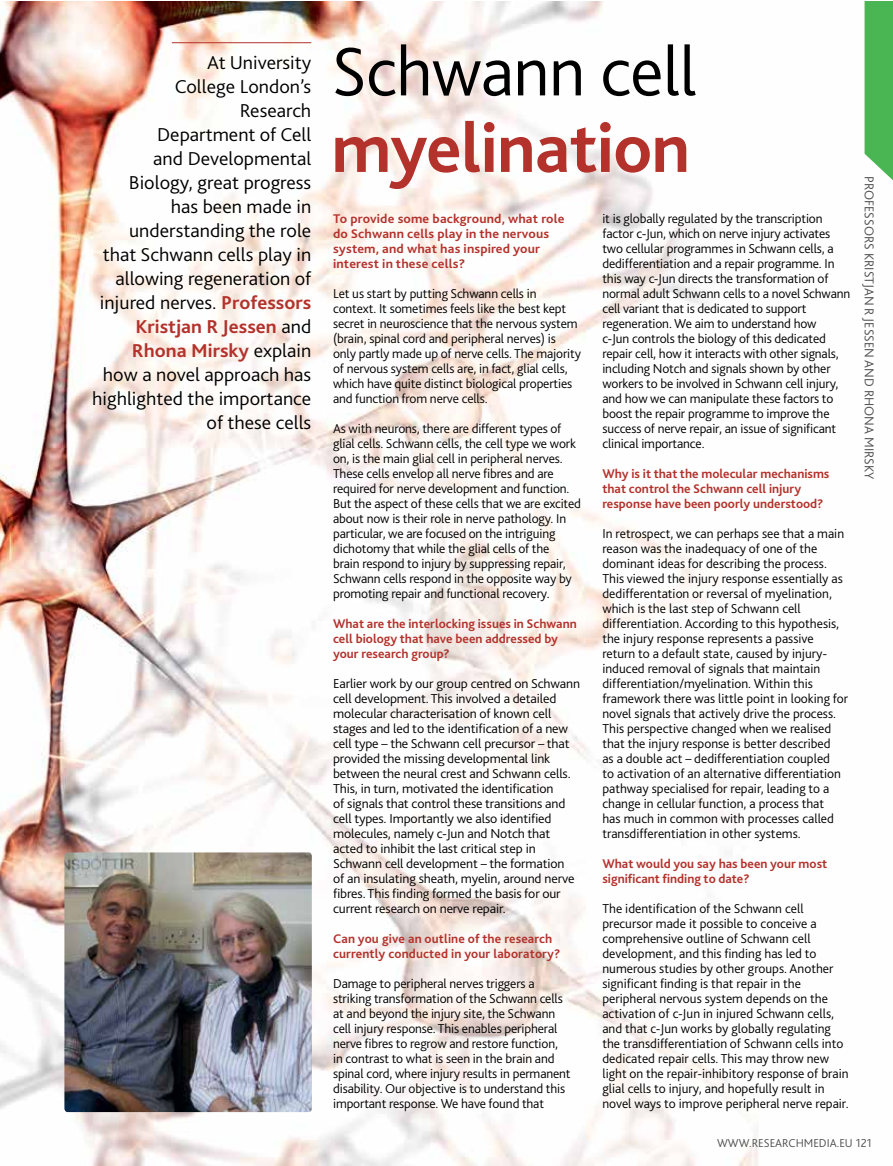
<style>
.page{position:relative;width:893px;height:1166px;background:#fff}
.page>*{position:absolute;margin:0;border:0;box-sizing:border-box;transform-origin:0 0}
.t1{font:300 72px "Bliss 2";letter-spacing:-.01em;color:#000}
.t2{font:700 72px "Bliss 2";letter-spacing:-.01em;color:#b3322b}
.t3{font:300 19.5px/24px "Bliss 2";color:#000;text-align:right;scale:1.04 1}
.t4{font:300 13.5px/15px "Bliss 2";letter-spacing:-.01em;color:#000}
.t5{font:300 13.5px "Bliss 2";color:#4d4d4f}
.t6{font:700 13.2px/15px "Bliss 2";color:#b3322b}
.t7{font:700 13.2px/15px "Bliss 2";color:#b3322b;scale:1.04 1}
.t8{font:300 12px "Bliss 2";color:#4d4d4f}
.s1{font-weight:700;color:#b3322b}
</style>
<div class="page">
<img style="left:0;top:1px;width:758px;height:1164px">
<img style="left:64px;top:852px;width:248px;height:259px">
<hr style="left:172px;top:42px;width:139px;height:1px;background:#b3322b">
<svg style="left:864px;top:1px;width:28px;height:179px;background:#5abc63"></svg>
<p class="t3" style="left:92px;top:50px;width:212px">At University<br>College London’s<br>Research<br>Department of Cell<br>and Developmental<br>Biology, great progress<br>has been made in understanding the role that Schwann cells play in allowing regeneration of injured nerves. <span class="s1">Professors<br>Kristjan R Jessen</span> and<br><span class="s1">Rhona Mirsky</span> explain<br>how a novel approach has highlighted the importance of these cells</p>
<h1 class="t1" style="left:331px;top:27px;width:367px">Schwann cell</h1>
<h1 class="t2" style="left:331px;top:103px;width:360px">myelination</h1>
<p class="t7" style="left:333px;top:210px;width:224px">To provide some background, what role do Schwann cells play in the nervous system, and what has inspired your interest in these cells?</p>
<p class="t4" style="left:333px;top:285px;width:249px">Let us start by putting Schwann cells in context. It sometimes feels like the best kept secret in neuroscience that the nervous system (brain, spinal cord and peripheral nerves) is only partly made up of nerve cells. The majority of nervous system cells are, in fact, glial cells, which have quite distinct biological properties and function from nerve cells.</p>
<p class="t4" style="left:333px;top:420px;width:250px">As with neurons, there are different types of glial cells. Schwann cells, the cell type we work on, is the main glial cell in peripheral nerves.<br>These cells envelop all nerve fibres and are required for nerve development and function.<br>But the aspect of these cells that we are excited about now is their role in nerve pathology. In particular, we are focused on the intriguing dichotomy that while the glial cells of the<br>brain respond to injury by suppressing repair, Schwann cells respond in the opposite way by promoting repair and functional recovery.</p>
<p class="t6" style="left:333px;top:615px;width:245px">What are the interlocking issues in Schwann cell biology that have been addressed by your research group?</p>
<p class="t4" style="left:333px;top:675px;width:248px">Earlier work by our group centred on Schwann cell development. This involved a detailed molecular characterisation of known cell stages and led to the identification of a new cell type – the Schwann cell precursor – that provided the missing developmental link between the neural crest and Schwann cells.<br>This, in turn, motivated the identification<br>of signals that control these transitions and cell types. Importantly we also identified molecules, namely c-Jun and Notch that acted to inhibit the last critical step in Schwann cell development – the formation<br>of an insulating sheath, myelin, around nerve fibres. This finding formed the basis for our current research on nerve repair.</p>
<p class="t6" style="left:333px;top:930px;width:229px">Can you give an outline of the research currently conducted in your laboratory?</p>
<p class="t4" style="left:333px;top:975px;width:239px">Damage to peripheral nerves triggers a striking transformation of the Schwann cells at and beyond the injury site, the Schwann cell injury response. This enables peripheral nerve fibres to regrow and restore function, in contrast to what is seen in the brain and spinal cord, where injury results in permanent disability. Our objective is to understand this important response. We have found that</p>
<p class="t4" style="left:602px;top:210px;width:250px">it is globally regulated by the transcription factor c-Jun, which on nerve injury activates two cellular programmes in Schwann cells, a dedifferentiation and a repair programme. In this way c-Jun directs the transformation of normal adult Schwann cells to a novel Schwann cell variant that is dedicated to support regeneration. We aim to understand how<br>c-Jun controls the biology of this dedicated repair cell, how it interacts with other signals, including Notch and signals shown by other workers to be involved in Schwann cell injury, and how we can manipulate these factors to boost the repair programme to improve the success of nerve repair, an issue of significant clinical importance.</p>
<p class="t6" style="left:602px;top:465px;width:229px">Why is it that the molecular mechanisms that control the Schwann cell injury response have been poorly understood?</p>
<p class="t4" style="left:602px;top:525px;width:247px">In retrospect, we can perhaps see that a main reason was the inadequacy of one of the dominant ideas for describing the process.<br>This viewed the injury response essentially as dedifferentation or reversal of myelination, which is the last step of Schwann cell differentiation. According to this hypothesis, the injury response represents a passive return to a default state, caused by injury&shy;induced removal of signals that maintain differentiation/myelination. Within this framework there was little point in looking for novel signals that actively drive the process.<br>This perspective changed when we realised that the injury response is better described<br>as a double act – dedifferentiation coupled<br>to activation of an alternative differentiation pathway specialised for repair, leading to a change in cellular function, a process that<br>has much in common with processes called transdifferentiation in other systems.</p>
<p class="t6" style="left:602px;top:855px;width:226px">What would you say has been your most significant finding to date?</p>
<p class="t4" style="left:602px;top:900px;width:248px">The identification of the Schwann cell precursor made it possible to conceive a comprehensive outline of Schwann cell development, and this finding has led to numerous studies by other groups. Another significant finding is that repair in the peripheral nervous system depends on the activation of c-Jun in injured Schwann cells, and that c-Jun works by globally regulating the transdifferentiation of Schwann cells into dedicated repair cells. This may throw new light on the repair-inhibitory response of brain glial cells to injury, and hopefully result in novel ways to improve peripheral nerve repair.</p>
<p class="t5" style="left:878px;top:176px;width:305px;rotate:90deg">PROFESSORS KRISTJAN R JESSEN AND RHONA MIRSKY</p>
<p class="t8" style="left:717px;top:1135px;width:156px">WWW.RESEARCHMEDIA.EU 121</p>
</div>
